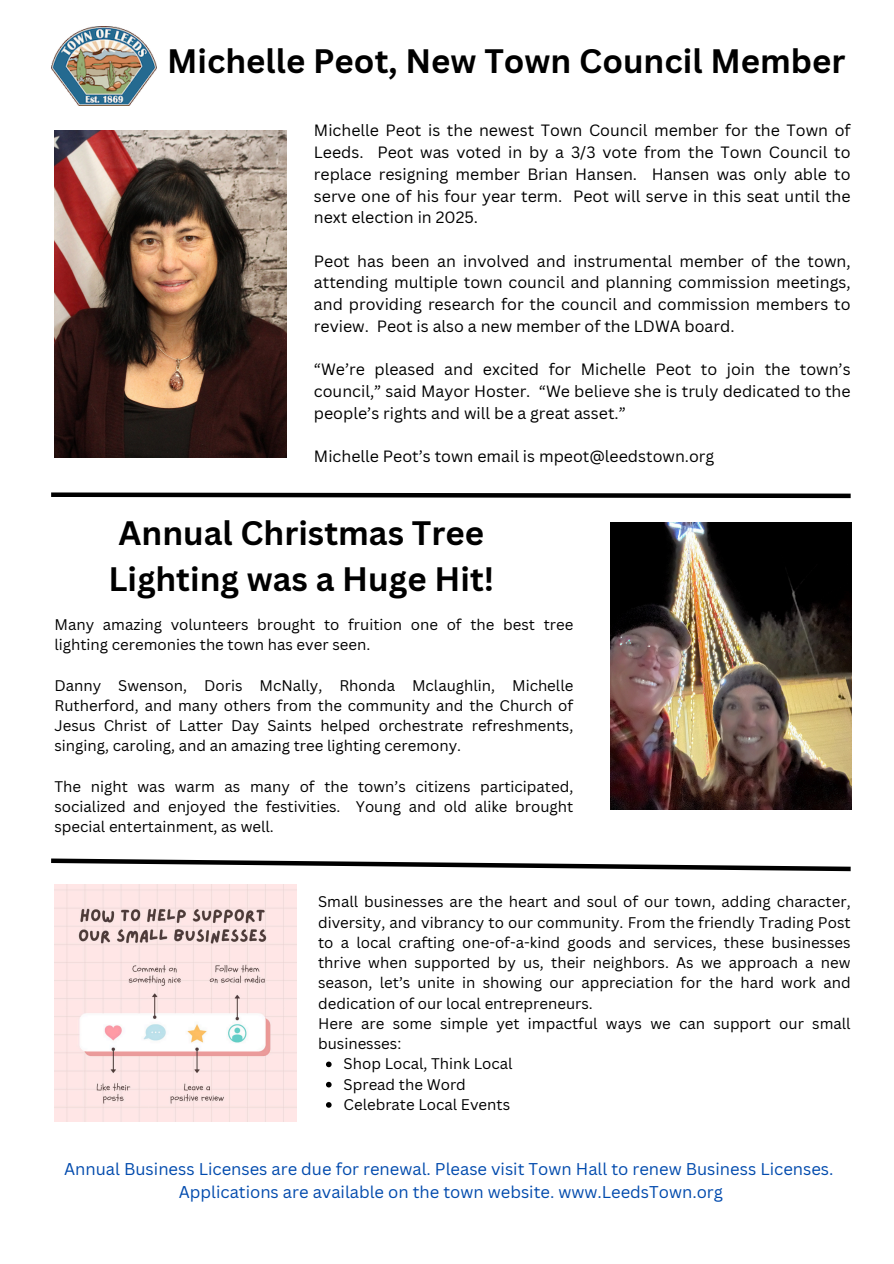
<style>
.page{position:relative;width:894px;height:1264px;background:#fff}
.page>*{position:absolute;margin:0;border:0;box-sizing:border-box;transform-origin:0 0}
.t1{font:700 33px/46.2px "Canva Sans";color:#000;text-align:center}
.t2{font:16.5px "Canva Sans";color:#004aad}
.t3{font:15.9px/21.8px "Canva Sans";color:#000;text-align:justify}
.t4{font:15px/20.2px "Canva Sans";color:#000;text-align:justify}
</style>
<div class="page">
<img style="left:51px;top:27px;width:106px;height:79px">
<svg style="left:51px;top:492px;width:800px;height:7px"></svg>
<img style="left:610px;top:523px;width:240px;height:286px">
<img style="left:54px;top:884px;width:242px;height:237px">
<svg style="left:326px;top:1061px;width:5px;height:6px"></svg>
<svg style="left:326px;top:1081px;width:5px;height:6px"></svg>
<svg style="left:326px;top:1102px;width:5px;height:5px"></svg>
<svg style="left:51px;top:858px;width:800px;height:14px"></svg>
<img style="left:54px;top:130px;width:232px;height:328px">
<h1 class="t1" style="left:167px;top:37px;width:679px">Michelle Peot, New Town Council Member</h1>
<p class="t3" style="left:314px;top:119px;width:538px">Michelle Peot is the newest Town Council member for the Town of Leeds. Peot was voted in by a 3/3 vote from the Town Council to replace resigning member Brian Hansen. Hansen was only able to serve one of his four year term. Peot will serve in this seat until the next election in 2025.</p>
<p class="t3" style="left:314px;top:250px;width:538px">Peot has been an involved and instrumental member of the town, attending multiple town council and planning commission meetings, and providing research for the council and commission members to review. Peot is also a new member of the LDWA board.</p>
<p class="t3" style="left:314px;top:358px;width:538px">“We’re pleased and excited for Michelle Peot to join the town’s council,” said Mayor Hoster. “We believe she is truly dedicated to the people’s rights and will be a great asset.”</p>
<p class="t3" style="left:314px;top:445px;width:402px">Michelle Peot’s town email is mpeot@leedstown.org</p>
<p class="t1" style="left:108px;top:508px;width:387px">Annual Christmas Tree<br>Lighting was a Huge Hit!</p>
<p class="t4" style="left:54px;top:614px;width:520px">Many amazing volunteers brought to fruition one of the best tree lighting ceremonies the town has ever seen.</p>
<h1 class="t4" style="left:54px;top:674px;width:520px">Danny Swenson, Doris McNally, Rhonda Mclaughlin, Michelle Rutherford, and many others from the community and the Church of Jesus Christ of Latter Day Saints helped orchestrate refreshments, singing, caroling, and an amazing tree lighting ceremony.</h1>
<p class="t4" style="left:54px;top:776px;width:520px">The night was warm as many of the town’s citizens participated, socialized and enjoyed the festivities. Young and old alike brought special entertainment, as well.</p>
<p class="t4" style="left:318px;top:891px;width:534px">Small businesses are the heart and soul of our town, adding character, diversity, and vibrancy to our community. From the friendly Trading Post to a local crafting one-of-a-kind goods and services, these businesses thrive when supported by us, their neighbors. As we approach a new season, let’s unite in showing our appreciation for the hard work and dedication of our local entrepreneurs.</p>
<p class="t4" style="left:318px;top:1012px;width:534px">Here are some simple yet impactful ways we can support our small businesses:</p>
<p class="t4" style="left:343px;top:1053px;width:170px">Shop Local, Think Local</p>
<p class="t4" style="left:343px;top:1073px;width:124px">Spread the Word</p>
<p class="t4" style="left:343px;top:1093px;width:168px">Celebrate Local Events</p>
<p class="t2" style="left:64px;top:1157px;width:770px">Annual Business Licenses are due for renewal. Please visit Town Hall to renew Business Licenses.</p>
<p class="t2" style="left:179px;top:1180px;width:545px">Applications are available on the town website. www.LeedsTown.org</p>
</div>
